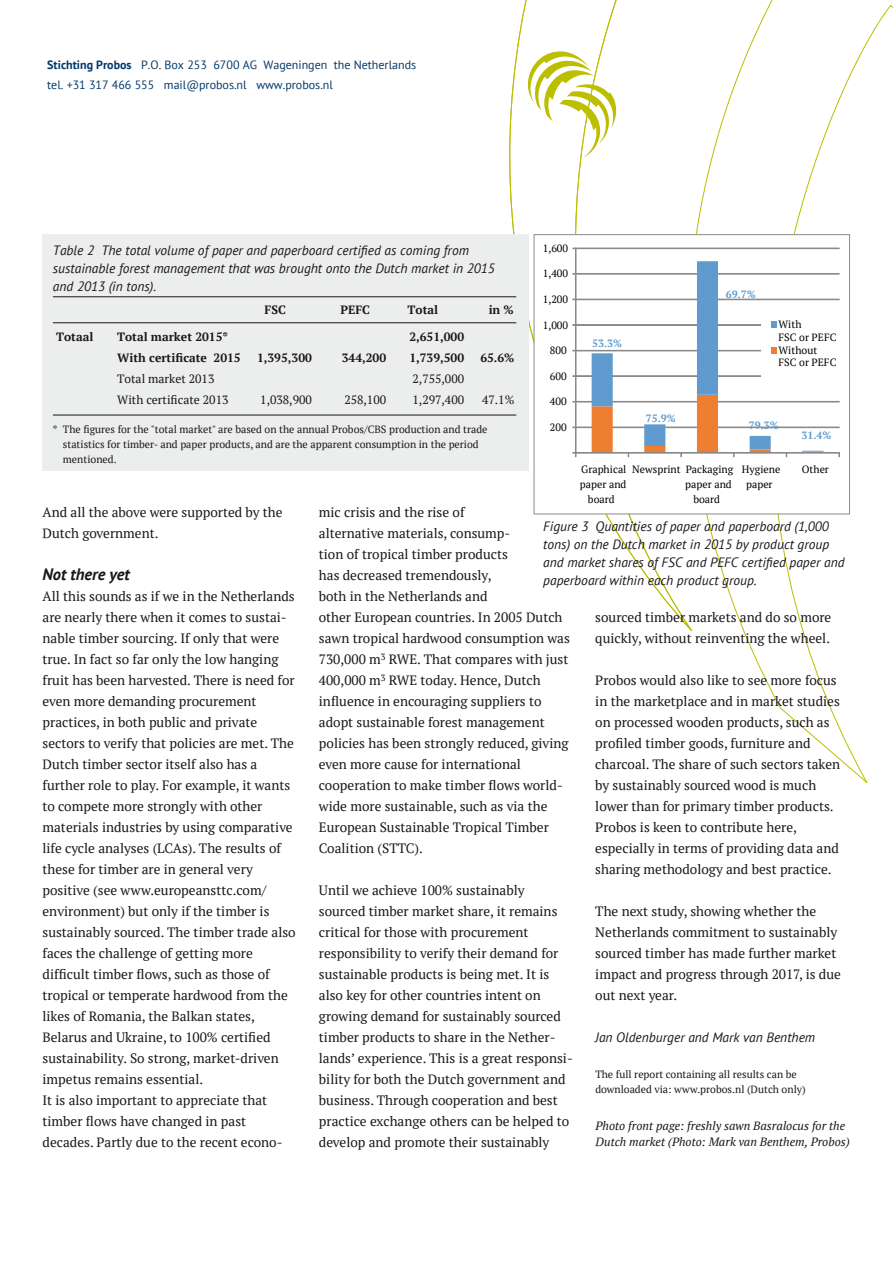
<style>
.page{position:relative;width:893px;height:1263px;background:#fff}
.page>*{position:absolute;margin:0;border:0;box-sizing:border-box;transform-origin:0 0}
.t1{font:italic 700 16.5px "PT Sans";color:#1a171b}
.t2{font:13.5px/21px "PT Serif";color:#1a171b}
.t3{font:italic 13.5px/18px "PT Sans";color:#1a171b}
.t4{font:12px/19.5px "PT Sans";color:#003867}
.t5{font:700 12px "PT Serif";color:#1a171b}
.t6{font:italic 12px/16.5px "PT Serif";color:#1a171b}
.t7{font:12px "PT Serif";color:#1a171b}
.t8{font:10.5px/15px "PT Serif";color:#1a171b}
.t9{font:10.5px/12.6px "PT Serif";color:#000;text-align:center}
.t10{font:700 10.5px "PT Serif";letter-spacing:.005em;color:#5f9bcf}
.s1{font-weight:700}
</style>
<div class="page">
<svg style="left:509px;top:0;width:384px;height:783px"></svg>
<svg style="left:526px;top:47px;width:92px;height:111px"></svg>
<div style="left:42px;top:234px;width:487px;height:237px;background:#eceded"></div>
<hr style="left:53px;top:322px;width:463px;height:1px;background:#1a171b">
<hr style="left:53px;top:415px;width:463px;height:1px;background:#1a171b">
<hr style="left:53px;top:296px;width:463px;height:1px;background:#1a171b">
<div style="left:535px;top:235px;width:315px;height:279px;background:#fff"></div>
<hr style="left:576px;top:248px;width:263px;height:1px;background:#8b8a89">
<hr style="left:576px;top:273px;width:263px;height:1px;background:#8b8a89">
<hr style="left:576px;top:299px;width:263px;height:1px;background:#8b8a89">
<hr style="left:576px;top:325px;width:263px;height:1px;background:#8b8a89">
<hr style="left:576px;top:350px;width:263px;height:1px;background:#8b8a89">
<hr style="left:576px;top:376px;width:263px;height:1px;background:#8b8a89">
<hr style="left:576px;top:401px;width:263px;height:1px;background:#8b8a89">
<hr style="left:576px;top:427px;width:263px;height:1px;background:#8b8a89">
<div style="left:534px;top:234px;width:316px;height:280px;border:1px solid #8b8a89"></div>
<div style="left:762px;top:307px;width:83px;height:79px;background:#fff"></div>
<hr style="left:575px;top:248px;width:1px;height:205px;background:#8b8a89">
<hr style="left:576px;top:452px;width:263px;height:1px;background:#8b8a89">
<svg style="left:592px;top:261px;width:231px;height:196px"></svg>
<p class="t4" style="left:47px;top:55px;width:370px"><span class="s1">Stichting Probos</span> P.O. Box 253 6700 AG Wageningen the Netherlands tel. +31 317 466 555 mail@probos.nl www.probos.nl</p>
<p class="t3" style="left:53px;top:241px;width:444px">Table 2 The total volume of paper and paperboard certified as coming from sustainable forest management that was brought onto the Dutch market in 2015 and 2013 (in tons).</p>
<p class="t5" style="left:56px;top:329px;width:39px">Totaal</p>
<p class="t5" style="left:117px;top:329px;width:112px">Total market 2015*</p>
<p class="t5" style="left:409px;top:329px;width:56px">2,651,000</p>
<p class="t5" style="left:117px;top:350px;width:125px">With certificate 2015</p>
<p class="t5" style="left:257px;top:350px;width:56px">1,395,300</p>
<p class="t5" style="left:342px;top:350px;width:46px">344,200</p>
<p class="t5" style="left:409px;top:350px;width:56px">1,739,500</p>
<p class="t5" style="left:480px;top:350px;width:36px">65.6%</p>
<p class="t7" style="left:117px;top:371px;width:99px">Total market 2013</p>
<p class="t7" style="left:413px;top:371px;width:53px">2,755,000</p>
<p class="t7" style="left:117px;top:392px;width:113px">With certificate 2013</p>
<p class="t7" style="left:260px;top:392px;width:53px">1,038,900</p>
<p class="t7" style="left:344px;top:392px;width:43px">258,100</p>
<p class="t7" style="left:413px;top:392px;width:53px">1,297,400</p>
<p class="t7" style="left:482px;top:392px;width:34px">47.1%</p>
<p class="t8" style="left:63px;top:422px;width:426px;text-indent:-10px">* The figures for the "total market" are based on the annual Probos/CBS production and trade statistics for timber- and paper products, and are the apparent consumption in the period mentioned.</p>
<p class="t5" style="left:265px;top:302px;width:23px">FSC</p>
<p class="t5" style="left:340px;top:302px;width:31px">PEFC</p>
<p class="t5" style="left:408px;top:302px;width:32px">Total</p>
<p class="t5" style="left:489px;top:302px;width:27px">in %</p>
<p class="t9" style="left:543px;top:242px;width:27px">1,600</p>
<p class="t9" style="left:543px;top:267px;width:27px">1,400</p>
<p class="t9" style="left:543px;top:293px;width:27px">1,200</p>
<p class="t9" style="left:543px;top:318px;width:27px">1,000</p>
<p class="t9" style="left:550px;top:344px;width:18px">800</p>
<p class="t9" style="left:550px;top:370px;width:18px">600</p>
<p class="t9" style="left:550px;top:395px;width:18px">400</p>
<p class="t9" style="left:550px;top:421px;width:18px">200</p>
<p class="t10" style="left:592px;top:337px;width:31px">53.3%</p>
<p class="t10" style="left:646px;top:411px;width:31px">75.9%</p>
<p class="t10" style="left:726px;top:287px;width:31px">69.7%</p>
<p class="t9" style="left:778px;top:318px;width:60px;text-align:left">With<br>FSC or PEFC<br>Without<br>FSC or PEFC</p>
<p class="t10" style="left:749px;top:418px;width:31px">79.3%</p>
<p class="t10" style="left:801px;top:428px;width:31px">31.4%</p>
<p class="t9" style="left:580px;top:461px;width:48px;line-height:15px">Graphical paper and board</p>
<p class="t9" style="left:632px;top:462px;width:103px">Newsprint Packaging</p>
<p class="t9" style="left:685px;top:477px;width:48px">paper and</p>
<p class="t9" style="left:693px;top:492px;width:28px">board</p>
<p class="t9" style="left:742px;top:461px;width:40px;line-height:15.1px">Hygiene paper</p>
<p class="t9" style="left:802px;top:462px;width:29px">Other</p>
<p class="t2" style="left:43px;top:502px;width:242px">And all the above were supported by the<br>Dutch government.</p>
<p class="t1" style="left:43px;top:563px;width:89px">Not there yet</p>
<p class="t2" style="left:43px;top:586px;width:255px">All this sounds as if we in the Netherlands are nearly there when it comes to sustai&shy;nable timber sourcing. If only that were true. In fact so far only the low hanging fruit has been harvested. There is need for even more demanding procurement practices, in both public and private sectors to verify that policies are met. The Dutch timber sector itself also has a further role to play. For example, it wants to compete more strongly with other materials industries by using comparative life cycle analyses (LCAs). The results of these for timber are in general very positive (see www.europeansttc.com/ environment) but only if the timber is sustainably sourced. The timber trade also faces the challenge of getting more difficult timber flows, such as those of tropical or temperate hardwood from the likes of Romania, the Balkan states, Belarus and Ukraine, to 100% certified sustainability. So strong, market-driven impetus remains essential.<br>It is also important to appreciate that timber flows have changed in past decades. Partly due to the recent econo-</p>
<p class="t2" style="left:319px;top:502px;width:252px">mic crisis and the rise of<br>alternative materials, consump-<br>tion of tropical timber products<br>has decreased tremendously,<br>both in the Netherlands and<br>other European countries. In 2005 Dutch sawn tropical hardwood consumption was 730,000 m<sup>3</sup> RWE. That compares with just 400,000 m<sup>3</sup> RWE today. Hence, Dutch influence in encouraging suppliers to adopt sustainable forest management policies has been strongly reduced, giving even more cause for international cooperation to make timber flows world&shy;wide more sustainable, such as via the European Sustainable Tropical Timber Coalition (STTC).</p>
<p class="t2" style="left:319px;top:880px;width:255px">Until we achieve 100% sustainably sourced timber market share, it remains critical for those with procurement responsibility to verify their demand for sustainable products is being met. It is also key for other countries intent on growing demand for sustainably sourced timber products to share in the Nether&shy;lands’ experience. This is a great responsi&shy;bility for both the Dutch government and business. Through cooperation and best practice exchange others can be helped to develop and promote their sustainably</p>
<p class="t3" style="left:543px;top:517px;width:303px">Figure 3 Quantities of paper and paperboard (1,000 tons) on the Dutch market in 2015 by product group and market shares of FSC and PEFC certified paper and paperboard within each product group.</p>
<p class="t2" style="left:595px;top:607px;width:238px">sourced timber markets and do so more quickly, without reinventing the wheel.</p>
<p class="t2" style="left:595px;top:670px;width:246px">Probos would also like to see more focus in the marketplace and in market studies on processed wooden products, such as profiled timber goods, furniture and charcoal. The share of such sectors taken by sustainably sourced wood is much lower than for primary timber products.<br>Probos is keen to contribute here, especially in terms of providing data and sharing methodology and best practice.</p>
<p class="t2" style="left:595px;top:901px;width:247px">The next study, showing whether the Netherlands commitment to sustainably sourced timber has made further market impact and progress through 2017, is due out next year.</p>
<p class="t3" style="left:595px;top:1028px;width:221px">Jan Oldenburger and Mark van Benthem</p>
<p class="t8" style="left:595px;top:1067px;width:212px">The full report containing all results can be downloaded via: www.probos.nl (Dutch only)</p>
<p class="t6" style="left:595px;top:1117px;width:256px">Photo front page: freshly sawn Basralocus for the<br>Dutch market (Photo: Mark van Benthem, Probos)</p>
</div>
